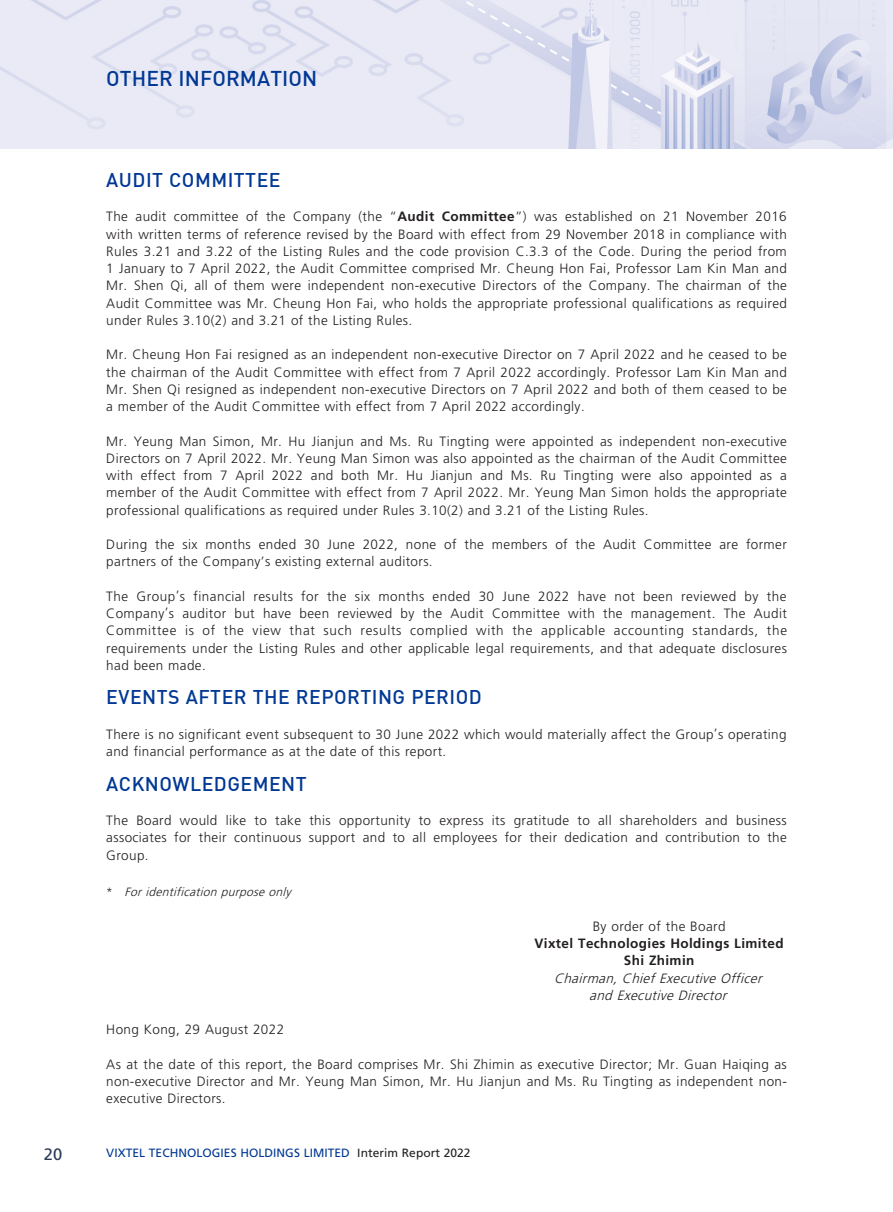
<style>
.page{position:relative;width:893px;height:1212px;background:#fff}
.page>*{position:absolute;margin:0;border:0;box-sizing:border-box;transform-origin:0 0}
.t1{font:21px "DIN Medium";letter-spacing:.005em;color:#003894}
.t2{font:19.5px "DIN Medium";letter-spacing:.025em;color:#003894}
.t3{font:16.5px "Frutiger LT Std";color:#283b58}
.t4{font:300 13.5px/17.2px "Frutiger LT Std";letter-spacing:.03em;color:#231f20;text-align:justify}
.t5{font:italic 300 13.5px/17.2px "Frutiger LT Std";color:#231f20;text-align:center}
.t6{font:700 13.5px/17.2px "Frutiger LT Std";letter-spacing:.03em;color:#231f20;text-align:center}
.t7{font:12px "Frutiger LT Std";letter-spacing:.005em;color:#003894}
.t8{font:italic 300 12px "Frutiger LT Std";color:#231f20}
.s1{font-weight:700}
.s2{font-style:normal}
.s3{color:#231f20}
</style>
<div class="page">
<img style="left:0;top:0;width:893px;height:148px">
<h1 class="t1" style="left:106px;top:65px;width:212px">OTHER INFORMATION</h1>
<h2 class="t2" style="left:106px;top:167px;width:176px">AUDIT COMMITTEE</h2>
<p class="t4" style="left:106px;top:208px;width:682px">The audit committee of the Company (the “<span class="s1">Audit Committee</span>”) was established on 21 November 2016 with written terms of reference revised by the Board with effect from 29 November 2018 in compliance with Rules 3.21 and 3.22 of the Listing Rules and the code provision C.3.3 of the Code. During the period from 1 January to 7 April 2022, the Audit Committee comprised Mr. Cheung Hon Fai, Professor Lam Kin Man and Mr. Shen Qi, all of them were independent non-executive Directors of the Company. The chairman of the Audit Committee was Mr. Cheung Hon Fai, who holds the appropriate professional qualifications as required under Rules 3.10(2) and 3.21 of the Listing Rules.</p>
<p class="t4" style="left:106px;top:346px;width:682px">Mr. Cheung Hon Fai resigned as an independent non-executive Director on 7 April 2022 and he ceased to be the chairman of the Audit Committee with effect from 7 April 2022 accordingly. Professor Lam Kin Man and Mr. Shen Qi resigned as independent non-executive Directors on 7 April 2022 and both of them ceased to be a member of the Audit Committee with effect from 7 April 2022 accordingly.</p>
<p class="t4" style="left:106px;top:432px;width:682px">Mr. Yeung Man Simon, Mr. Hu Jianjun and Ms. Ru Tingting were appointed as independent non-executive Directors on 7 April 2022. Mr. Yeung Man Simon was also appointed as the chairman of the Audit Committee with effect from 7 April 2022 and both Mr. Hu Jianjun and Ms. Ru Tingting were also appointed as a member of the Audit Committee with effect from 7 April 2022. Mr. Yeung Man Simon holds the appropriate professional qualifications as required under Rules 3.10(2) and 3.21 of the Listing Rules.</p>
<p class="t4" style="left:106px;top:536px;width:682px">During the six months ended 30 June 2022, none of the members of the Audit Committee are former partners of the Company’s existing external auditors.</p>
<p class="t4" style="left:106px;top:588px;width:682px">The Group’s financial results for the six months ended 30 June 2022 have not been reviewed by the Company’s auditor but have been reviewed by the Audit Committee with the management. The Audit Committee is of the view that such results complied with the applicable accounting standards, the requirements under the Listing Rules and other applicable legal requirements, and that adequate disclosures had been made.</p>
<h2 class="t2" style="left:106px;top:685px;width:377px">EVENTS AFTER THE REPORTING PERIOD</h2>
<p class="t4" style="left:106px;top:726px;width:682px">There is no significant event subsequent to 30 June 2022 which would materially affect the Group’s operating and financial performance as at the date of this report.</p>
<h2 class="t2" style="left:106px;top:771px;width:202px">ACKNOWLEDGEMENT</h2>
<p class="t4" style="left:106px;top:812px;width:682px">The Board would like to take this opportunity to express its gratitude to all shareholders and business associates for their continuous support and to all employees for their dedication and contribution to the Group.</p>
<p class="t8" style="left:106px;top:885px;width:190px"><span class="s2">*</span> Foridentification purpose only</p>
<p class="t4" style="left:593px;top:918px;width:134px">By order of the Board</p>
<p class="t6" style="left:535px;top:935px;width:251px">Vixtel Technologies Holdings Limited<br>Shi Zhimin</p>
<p class="t5" style="left:554px;top:969px;width:213px">Chairman,ChiefExecutive Officer and Executive Director</p>
<p class="t4" style="left:106px;top:1021px;width:179px">Hong Kong, 29 August 2022</p>
<p class="t4" style="left:106px;top:1056px;width:682px">As at the date of this report, the Board comprises Mr. Shi Zhimin as executive Director; Mr. Guan Haiqing as non-executive Director and Mr. Yeung Man Simon, Mr. Hu Jianjun and Ms. Ru Tingting as independent non&shy;executive Directors.</p>
<p class="t3" style="left:44px;top:1144px;width:20px">20</p>
<p class="t7" style="left:106px;top:1145px;width:366px">VIXTEL TECHNOLOGIES HOLDINGS LIMITED <span class="s3">Interim Report 2022</span></p>
</div>
